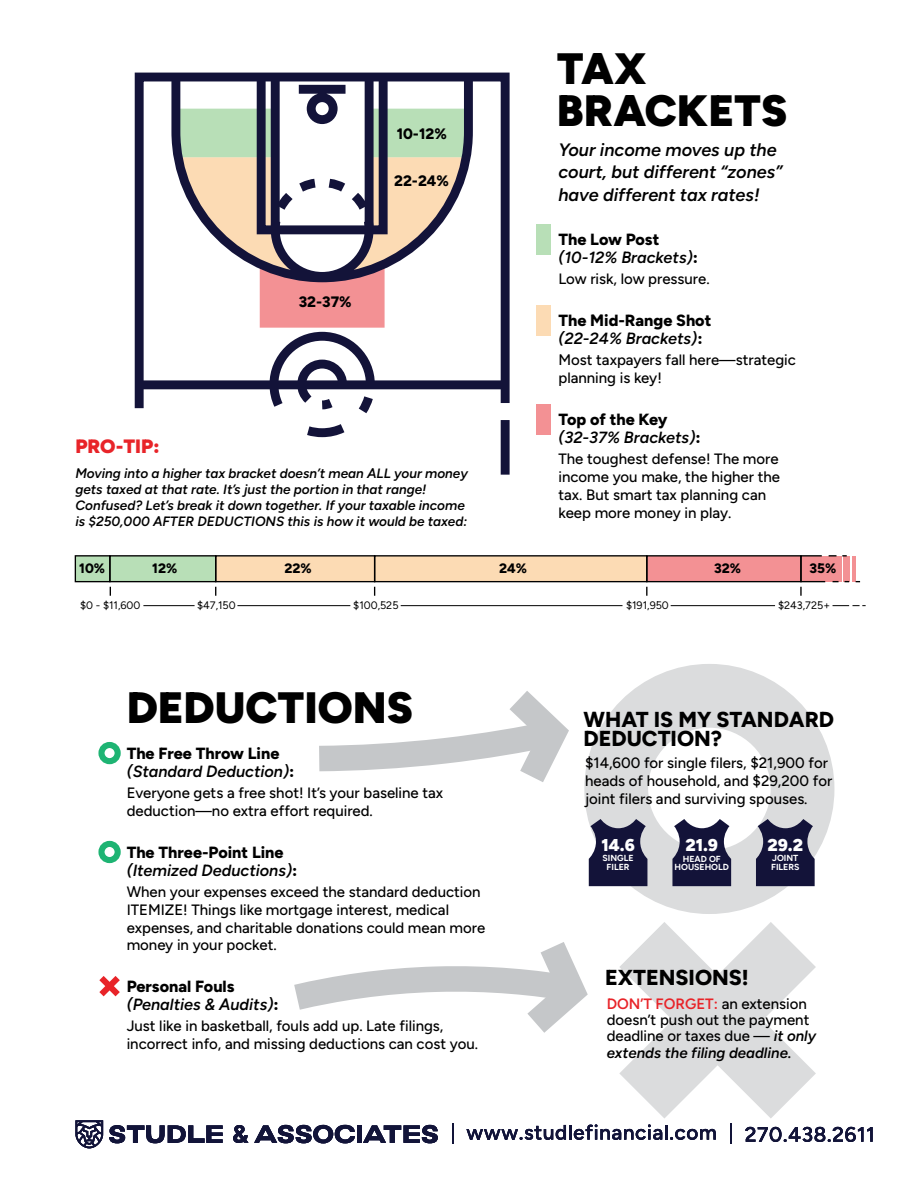
<style>
.page{position:relative;width:918px;height:1188px;background:#fff}
.page>*{position:absolute;margin:0;border:0;box-sizing:border-box;transform-origin:0 0}
.t1{font:900 43.95px/42px "Figtree";color:#000}
.t2{font:800 21.6px/19.2px "Figtree";color:#000}
.t3{font:900 19.35px "Figtree";color:#e82429}
.t4{font:italic 600 18px/22.6px "Figtree";color:#000}
.t5{font:900 17.1px "Figtree";color:#fff}
.t6{font:italic 600 16.2px/18px "Figtree";color:#000}
.t7{font:800 16.2px/18px "Figtree";color:#000}
.t8{font:800 15.15px "Figtree";color:#000}
.t9{font:500 15px/18px "Figtree";color:#000}
.t10{font:800 13.65px "Figtree";color:#000}
.t11{font:italic 600 13.5px/16.2px "Figtree";color:#000}
.t12{font:10.8px "Figtree";color:#000}
.t13{font:700 8.85px/8.4px "Figtree";color:#fff;text-align:center}
.s1{font-weight:800;font-style:normal}
.s2{font-weight:600;font-style:italic}
.s3{font-weight:600;color:#e82429}
</style>
<div class="page">
<div style="left:501px;top:420px;width:9px;height:55px;background:#131339"></div>
<svg style="left:134px;top:72px;width:376px;height:337px"></svg>
<div style="left:139px;top:380px;width:366px;height:9px;background:#131339"></div>
<svg style="left:167px;top:72px;width:310px;height:215px"></svg>
<svg style="left:176px;top:72px;width:292px;height:366px"></svg>
<div style="left:299px;top:85px;width:47px;height:9px;background:#131339"></div>
<div style="left:307px;top:93px;width:31px;height:31px;border:9px solid #131339;border-radius:50%"></div>
<div style="left:318px;top:89px;width:9px;height:7px;background:#131339"></div>
<div style="left:536px;top:225px;width:15px;height:30px;background:#b8dfb7"></div>
<div style="left:536px;top:305px;width:15px;height:30px;background:#fcdbb4"></div>
<div style="left:536px;top:404px;width:15px;height:30px;background:#f39194"></div>
<div style="left:75px;top:556px;width:35px;height:26px;background:#b8dfb7"></div>
<div style="left:110px;top:556px;width:106px;height:26px;background:#b8dfb7"></div>
<div style="left:216px;top:556px;width:159px;height:26px;background:#fcdbb4"></div>
<div style="left:375px;top:556px;width:272px;height:26px;background:#fcdbb4"></div>
<div style="left:647px;top:556px;width:194px;height:26px;background:#f39194"></div>
<div style="left:844px;top:556px;width:6px;height:26px;background:#f39194"></div>
<hr style="left:853px;top:556px;width:3px;height:26px;background:#e82429">
<div style="left:75px;top:555px;width:36px;height:27px;border:1px solid #000"></div>
<div style="left:109px;top:555px;width:107px;height:27px;border:1px solid #000"></div>
<div style="left:215px;top:555px;width:160px;height:27px;border:1px solid #000"></div>
<div style="left:374px;top:555px;width:273px;height:27px;border:1px solid #000"></div>
<div style="left:646px;top:555px;width:156px;height:27px;border:1px solid #000"></div>
<hr style="left:143px;top:605px;width:52px;height:1px;background:#000">
<hr style="left:237px;top:605px;width:113px;height:1px;background:#000">
<hr style="left:401px;top:605px;width:222px;height:1px;background:#000">
<hr style="left:671px;top:605px;width:104px;height:1px;background:#000">
<svg style="left:833px;top:605px;width:33px;height:1px"></svg>
<svg style="left:800px;top:555px;width:49px;height:41px"></svg>
<svg style="left:588px;top:854px;width:265px;height:290px"></svg>
<div style="left:584px;top:664px;width:250px;height:250px;border:64px solid #dbdcdd;border-radius:50%"></div>
<div style="left:98px;top:742px;width:23px;height:22px;border:6px solid #1eb473;border-radius:50%"></div>
<div style="left:98px;top:841px;width:23px;height:22px;border:6px solid #1eb473;border-radius:50%"></div>
<svg style="left:99px;top:976px;width:21px;height:21px"></svg>
<svg style="left:589px;top:819px;width:58px;height:67px;background:#343454"></svg>
<svg style="left:672px;top:819px;width:59px;height:67px;background:#3a3a59"></svg>
<svg style="left:756px;top:819px;width:59px;height:67px;background:#353555"></svg>
<svg style="left:319px;top:691px;width:266px;height:109px"></svg>
<svg style="left:294px;top:913px;width:309px;height:146px"></svg>
<hr style="left:452px;top:1123px;width:2px;height:21px;background:#121439">
<svg style="left:466px;top:1124px;width:250px;height:16px"></svg>
<svg style="left:745px;top:1127px;width:128px;height:15px"></svg>
<svg style="left:731px;top:1123px;width:1px;height:21px"></svg>
<svg style="left:109px;top:1125px;width:114px;height:18px"></svg>
<svg style="left:75px;top:1120px;width:28px;height:28px"></svg>
<div style="left:357px;top:1125px;width:5px;height:18px;background:#121439"></div>
<svg style="left:363px;top:1125px;width:75px;height:18px"></svg>
<svg style="left:233px;top:1125px;width:122px;height:18px"></svg>
<p class="t8" style="left:397px;top:125px;width:52px">10-12%</p>
<p class="t8" style="left:394px;top:172px;width:56px">22-24%</p>
<h1 class="t1" style="left:557px;top:48px;width:232px">TAX<br>BRACKETS</h1>
<p class="t4" style="left:558px;top:138px;width:225px">Your income moves up the court, but different “zones” have different tax rates!</p>
<p class="t6" style="left:558px;top:231px;width:141px"><span class="s1">The Low Post </span>(10-12% Brackets)<span class="s1">:</span></p>
<p class="t9" style="left:558px;top:270px;width:153px">Low risk, low pressure.</p>
<p class="t7" style="left:558px;top:312px;width:154px">The Mid-Range Shot <span class="s2">(22-24% Brackets)</span>:</p>
<p class="t9" style="left:558px;top:351px;width:239px">Most taxpayers fall here—strategic planning is key!</p>
<p class="t6" style="left:558px;top:410px;width:144px"><span class="s1">Top of the Key </span>(32-37% Brackets)<span class="s1">:</span></p>
<p class="t9" style="left:558px;top:450px;width:223px">The toughest defense! The more income you make, the higher the tax. But smart tax planning can keep more money in play.</p>
<p class="t8" style="left:299px;top:293px;width:54px">32-37%</p>
<p class="t3" style="left:75px;top:436px;width:86px">PRO-TIP:</p>
<p class="t11" style="left:75px;top:465px;width:394px">Moving into a higher tax bracket doesn’t mean ALL your money gets taxed at that rate. It’s just the portion in that range!<br>Confused? Let’s break it down together. If your taxable income is $250,000 AFTER DEDUCTIONS this is how it would be taxed:</p>
<p class="t10" style="left:79px;top:561px;width:27px">10%</p>
<p class="t10" style="left:152px;top:561px;width:27px">12%</p>
<p class="t10" style="left:285px;top:561px;width:29px">22%</p>
<p class="t10" style="left:499px;top:561px;width:29px">24%</p>
<p class="t10" style="left:714px;top:561px;width:28px">32%</p>
<p class="t10" style="left:809px;top:561px;width:28px">35%</p>
<p class="t12" style="left:80px;top:599px;width:62px">$0 - $11,600</p>
<p class="t12" style="left:197px;top:599px;width:40px">$47,150</p>
<p class="t12" style="left:353px;top:599px;width:47px">$100,525</p>
<p class="t12" style="left:626px;top:599px;width:44px">$191,950</p>
<p class="t12" style="left:778px;top:599px;width:53px">$243,725+</p>
<h1 class="t1" style="left:127px;top:687px;width:288px">DEDUCTIONS</h1>
<p class="t6" style="left:127px;top:744px;width:169px"><span class="s1">The Free Throw Line </span>(Standard Deduction)<span class="s1">:</span></p>
<p class="t9" style="left:127px;top:784px;width:318px">Everyone gets a free shot! It’s your baseline tax deduction—no extra effort required.</p>
<p class="t6" style="left:127px;top:843px;width:172px"><span class="s1">The Three-Point Line </span>(Itemized Deductions)<span class="s1">:</span></p>
<p class="t9" style="left:127px;top:882px;width:360px">When your expenses exceed the standard deduction ITEMIZE! Things like mortgage interest, medical expenses, and charitable donations could mean more money in your pocket.</p>
<p class="t6" style="left:127px;top:978px;width:154px"><span class="s1">Personal Fouls </span>(Penalties &amp; Audits)<span class="s1">:</span></p>
<p class="t9" style="left:127px;top:1017px;width:353px">Just like in basketball, fouls add up. Late filings, incorrect info, and missing deductions can cost you.</p>
<h2 class="t2" style="left:584px;top:710px;width:252px">WHAT IS MY STANDARD<br>DEDUCTION?</h2>
<p class="t9" style="left:585px;top:754px;width:249px">$14,600 for single filers, $21,900 for heads of household, and $29,200 for joint filers and surviving spouses.</p>
<p class="t5" style="left:601px;top:835px;width:35px">14.6</p>
<p class="t13" style="left:603px;top:854px;width:33px">SINGLE<br>FILER</p>
<p class="t5" style="left:685px;top:835px;width:34px">21.9</p>
<p class="t13" style="left:675px;top:855px;width:56px">HEAD OF<br>HOUSEHOLD</p>
<p class="t5" style="left:768px;top:835px;width:37px">29.2</p>
<p class="t13" style="left:771px;top:854px;width:30px;text-align:left">JOINT<br>FILERS</p>
<h2 class="t2" style="left:605px;top:967px;width:145px">EXTENSIONS!</h2>
<p class="t9" style="left:607px;top:996px;width:211px;line-height:16.2px"><span class="s3">DON’T FORGET:</span> an extension doesn’t push out the payment deadline or taxes due — <span class="s2">it only extends the filing deadline.</span></p>
</div>
